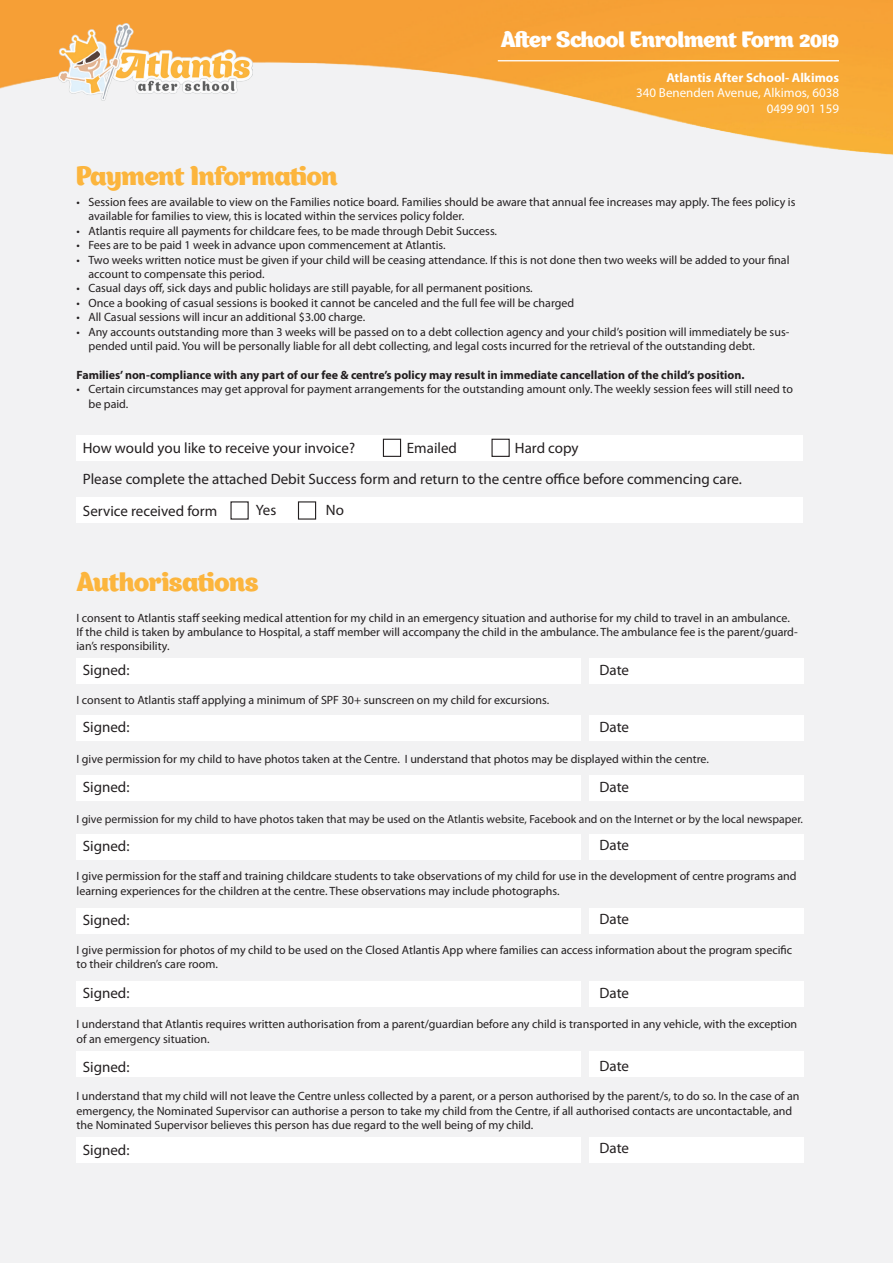
<style>
.page{position:relative;width:893px;height:1263px;background:#f2f2f3}
.page>*{position:absolute;margin:0;border:0;box-sizing:border-box;transform-origin:0 0}
.t1{font:25.95px "Appetite";letter-spacing:-.01em;color:#fcb53d}
.t2{font:21.75px "Appetite";color:#fff}
.t3{font:15px "Myriad Pro";color:#231f20}
.t4{font:13.05px "Myriad Pro";color:#fff}
.t5{font:700 13.05px "Myriad Pro";color:#fff}
.t6{font:12px/14.4px "Myriad Pro";color:#231f20}
.t7{font:700 12px "Myriad Pro";color:#231f20}
.t8{font:11.7px "Myriad Pro";color:#231f20}
</style>
<div class="page">
<img style="left:0;top:0;width:893px;height:155px">
<div style="left:76px;top:435px;width:727px;height:26px;background:#fff"></div>
<div style="left:589px;top:658px;width:214px;height:26px;background:#fff"></div>
<div style="left:589px;top:715px;width:214px;height:26px;background:#fff"></div>
<div style="left:589px;top:775px;width:214px;height:26px;background:#fff"></div>
<div style="left:589px;top:834px;width:214px;height:26px;background:#fff"></div>
<div style="left:589px;top:908px;width:214px;height:25px;background:#fff"></div>
<div style="left:589px;top:981px;width:214px;height:26px;background:#fff"></div>
<div style="left:589px;top:1051px;width:214px;height:26px;background:#fff"></div>
<div style="left:589px;top:1137px;width:214px;height:25px;background:#fff"></div>
<div style="left:76px;top:658px;width:504px;height:26px;background:#fff"></div>
<div style="left:76px;top:715px;width:504px;height:26px;background:#fff"></div>
<div style="left:76px;top:775px;width:504px;height:26px;background:#fff"></div>
<div style="left:76px;top:834px;width:504px;height:26px;background:#fff"></div>
<div style="left:76px;top:908px;width:504px;height:25px;background:#fff"></div>
<div style="left:76px;top:981px;width:504px;height:26px;background:#fff"></div>
<div style="left:76px;top:1051px;width:504px;height:26px;background:#fff"></div>
<div style="left:76px;top:1137px;width:504px;height:25px;background:#fff"></div>
<div style="left:76px;top:498px;width:727px;height:25px;background:#fff"></div>
<div style="left:298px;top:501px;width:18px;height:19px;border:1px solid #231f20"></div>
<div style="left:383px;top:439px;width:18px;height:18px;border:1px solid #231f20"></div>
<div style="left:491px;top:439px;width:19px;height:18px;border:1px solid #231f20"></div>
<img style="left:59px;top:24px;width:193px;height:76px">
<hr style="left:498px;top:60px;width:341px;height:1px;background:#fff">
<p class="t1" style="left:76px;top:158px;width:263px">Payment Information</p>
<p class="t2" style="left:501px;top:24px;width:340px">After School Enrolment Form 2019</p>
<p class="t5" style="left:666px;top:69px;width:174px">Atlantis After School- Alkimos</p>
<p class="t4" style="left:636px;top:85px;width:204px">340 Benenden Avenue, Alkimos, 6038</p>
<p class="t4" style="left:767px;top:100px;width:74px">0499 901 159</p>
<p class="t6" style="left:88px;top:194px;width:708px;text-indent:-12px">• Session fees are available to view on the Families notice board. Families should be aware that annual fee increases may apply. The fees policy is available for families to view, this is located within the services policy folder.</p>
<p class="t6" style="left:76px;top:223px;width:422px">• Atlantis require all payments for childcare fees, to be made through Debit Success.</p>
<p class="t6" style="left:76px;top:238px;width:371px">• Fees are to be paid 1 week in advance upon commencement at Atlantis.</p>
<p class="t6" style="left:88px;top:252px;width:702px;text-indent:-12px">• Two weeks written notice must be given if your child will be ceasing attendance. If this is not done then two weeks will be added to your final account to compensate this period.</p>
<p class="t6" style="left:76px;top:281px;width:458px">• Casual days off, sick days and public holidays are still payable, for all permanent positions.</p>
<p class="t6" style="left:76px;top:295px;width:499px">• Once a booking of casual sessions is booked it cannot be canceled and the full fee will be charged</p>
<p class="t6" style="left:76px;top:310px;width:290px">• All Casual sessions will incur an additional $3.00 charge.</p>
<p class="t6" style="left:88px;top:324px;width:702px;text-indent:-12px">• Any accounts outstanding more than 3 weeks will be passed on to a debt collection agency and your child’s position will immediately be sus&shy;pended until paid. You will be personally liable for all debt collecting, and legal costs incurred for the retrieval of the outstanding debt.</p>
<p class="t7" style="left:76px;top:367px;width:670px">Families’ non-compliance with any part of our fee &amp; centre’s policy may result in immediate cancellation of the child’s position.</p>
<p class="t6" style="left:88px;top:382px;width:706px;text-indent:-12px">• Certain circumstances may get approval for payment arrangements for the outstanding amount only. The weekly session fees will still need to be paid.</p>
<p class="t3" style="left:83px;top:438px;width:274px">How would you like to receive your invoice?</p>
<p class="t3" style="left:407px;top:438px;width:52px">Emailed</p>
<p class="t3" style="left:515px;top:438px;width:65px">Hard copy</p>
<p class="t3" style="left:83px;top:470px;width:661px">Please complete the attached Debit Success form and return to the centre office before commencing care.</p>
<p class="t3" style="left:83px;top:501px;width:136px">Service received form</p>
<p class="t3" style="left:256px;top:501px;width:22px">Yes</p>
<p class="t3" style="left:326px;top:501px;width:20px">No</p>
<p class="t1" style="left:76px;top:565px;width:184px">Authorisations</p>
<p class="t6" style="left:76px;top:610px;width:723px">I consent to Atlantis staff seeking medical attention for my child in an emergency situation and authorise for my child to travel in an ambulance.<br>If the child is taken by ambulance to Hospital, a staff member will accompany the child in the ambulance. The ambulance fee is the parent/guard&shy;ian’s responsibility.</p>
<p class="t3" style="left:83px;top:661px;width:48px">Signed:</p>
<p class="t6" style="left:76px;top:692px;width:474px">I consent to Atlantis staff applying a minimum of SPF 30+ sunscreen on my child for excursions.</p>
<p class="t3" style="left:83px;top:718px;width:48px">Signed:</p>
<p class="t3" style="left:599px;top:660px;width:31px">Date</p>
<p class="t3" style="left:599px;top:717px;width:31px">Date</p>
<p class="t6" style="left:76px;top:752px;width:634px">I give permission for my child to have photos taken at the Centre. I understand that photos may be displayed within the centre.</p>
<p class="t3" style="left:83px;top:778px;width:48px">Signed:</p>
<p class="t3" style="left:599px;top:777px;width:31px">Date</p>
<p class="t8" style="left:76px;top:812px;width:728px">I give permission for my child to have photos taken that may be used on the Atlantis website, Facebook and on the Internet or by the local newspaper.</p>
<p class="t3" style="left:83px;top:837px;width:48px">Signed:</p>
<p class="t3" style="left:599px;top:836px;width:31px">Date</p>
<p class="t6" style="left:76px;top:869px;width:722px">I give permission for the staff and training childcare students to take observations of my child for use in the development of centre programs and learning experiences for the children at the centre. These observations may include photographs.</p>
<p class="t3" style="left:83px;top:910px;width:48px">Signed:</p>
<p class="t3" style="left:599px;top:910px;width:31px">Date</p>
<p class="t6" style="left:76px;top:942px;width:717px">I give permission for photos of my child to be used on the Closed Atlantis App where families can access information about the program specific to their children’s care room.</p>
<p class="t3" style="left:83px;top:984px;width:48px">Signed:</p>
<p class="t3" style="left:599px;top:983px;width:31px">Date</p>
<p class="t6" style="left:76px;top:1017px;width:722px">I understand that Atlantis requires written authorisation from a parent/guardian before any child is transported in any vehicle, with the exception of an emergency situation.</p>
<p class="t3" style="left:83px;top:1058px;width:48px">Signed:</p>
<p class="t3" style="left:599px;top:1056px;width:31px">Date</p>
<p class="t6" style="left:76px;top:1089px;width:724px">I understand that my child will not leave the Centre unless collected by a parent, or a person authorised by the parent/s, to do so. In the case of an emergency, the Nominated Supervisor can authorise a person to take my child from the Centre, if all authorised contacts are uncontactable, and the Nominated Supervisor believes this person has due regard to the well being of my child.</p>
<p class="t3" style="left:83px;top:1140px;width:48px">Signed:</p>
<p class="t3" style="left:599px;top:1139px;width:31px">Date</p>
</div>
